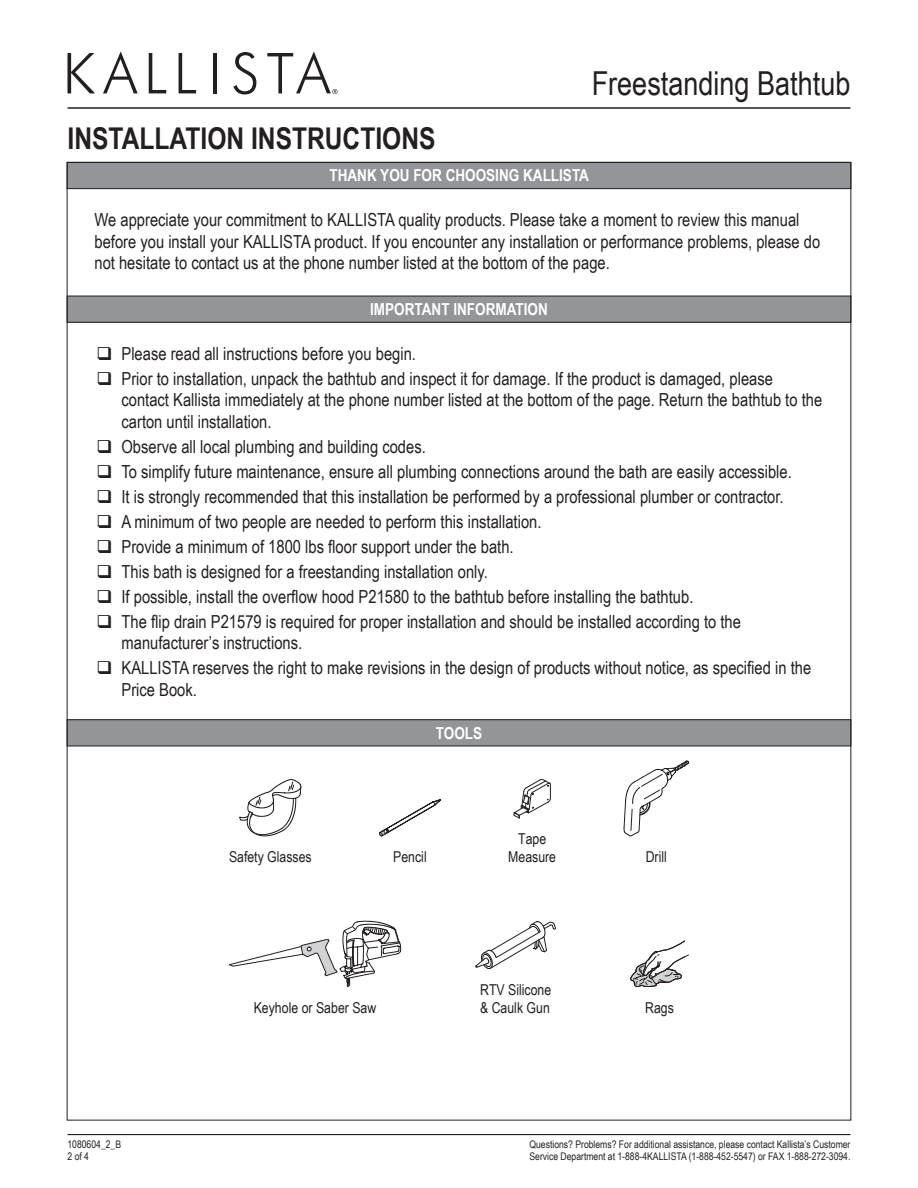
<style>
.page{position:relative;width:918px;height:1188px;background:#fff}
.page>*{position:absolute;margin:0;border:0;box-sizing:border-box;transform-origin:0 0}
.t1{font:33px "Arial Narrow";color:#231f20}
.t2{font:700 30px "Arial Narrow";color:#231f20}
.Install_Steps{font:18px/21.6px "Arial Narrow";color:#231f20}
.Body{font:18px/21.6px "Arial Narrow";color:#231f20}
.t3{font:700 16.5px "Arial Narrow";color:#fff}
.graphic{font:15px "Arial Narrow";color:#231f20}
.graphic-2{font:15px "Arial Narrow";color:#231e20}
.t4{font:10.5px/12.6px "Arial Narrow";color:#231f20}
</style>
<div class="page">
<svg style="left:68px;top:53px;width:27px;height:40px"></svg>
<svg style="left:103px;top:51px;width:35px;height:42px"></svg>
<svg style="left:149px;top:53px;width:17px;height:40px"></svg>
<svg style="left:179px;top:53px;width:17px;height:40px"></svg>
<hr style="left:213px;top:53px;width:4px;height:40px;background:#231f20">
<svg style="left:233px;top:52px;width:23px;height:42px"></svg>
<svg style="left:267px;top:51px;width:70px;height:43px"></svg>
<hr style="left:68px;top:107px;width:782px;height:2px;background:#231f20">
<hr style="left:68px;top:1134px;width:782px;height:1px;background:#231f20">
<div style="left:67px;top:162px;width:784px;height:27px;background:#939598"></div>
<div style="left:67px;top:162px;width:784px;height:27px;border:1px solid #231f20"></div>
<div style="left:67px;top:296px;width:784px;height:26px;background:#939598"></div>
<div style="left:67px;top:296px;width:784px;height:27px;border:1px solid #231f20"></div>
<div style="left:67px;top:720px;width:784px;height:26px;background:#939598"></div>
<div style="left:67px;top:719px;width:784px;height:27px;border:1px solid #231f20"></div>
<svg style="left:623px;top:761px;width:66px;height:76px"></svg>
<svg style="left:379px;top:799px;width:62px;height:38px"></svg>
<svg style="left:513px;top:779px;width:38px;height:40px"></svg>
<svg style="left:239px;top:779px;width:63px;height:58px"></svg>
<svg style="left:475px;top:921px;width:81px;height:48px"></svg>
<svg style="left:229px;top:920px;width:172px;height:67px"></svg>
<svg style="left:630px;top:941px;width:59px;height:46px"></svg>
<h2 class="t2" style="left:68px;top:115px;width:370px">INSTALLATION INSTRUCTIONS</h2>
<h1 class="t1" style="left:592px;top:59px;width:260px">Freestanding Bathtub</h1>
<p class="t3" style="left:329px;top:163px;width:261px">THANK YOU FOR CHOOSING KALLISTA</p>
<p class="Body" style="left:94px;top:208px;width:727px">We appreciate your commitment to KALLISTA quality products. Please take a moment to review this manual before you install your KALLISTA product. If you encounter any installation or performance problems, please do not hesitate to contact us at the phone number listed at the bottom of the page.</p>
<p class="t3" style="left:370px;top:297px;width:179px">IMPORTANT INFORMATION</p>
<p class="Install_Steps" style="left:122px;top:342px;width:296px">Please read all instructions before you begin.</p>
<p class="Install_Steps" style="left:122px;top:367px;width:702px">Prior to installation, unpack the bathtub and inspect it for damage. If the product is damaged, please contact Kallista immediately at the phone number listed at the bottom of the page. Return the bathtub to the carton until installation.</p>
<p class="Install_Steps" style="left:122px;top:435px;width:306px">Observe all local plumbing and building codes.</p>
<p class="Install_Steps" style="left:122px;top:460px;width:672px">To simplify future maintenance, ensure all plumbing connections around the bath are easily accessible.</p>
<p class="Install_Steps" style="left:122px;top:485px;width:664px">It is strongly recommended that this installation be performed by a professional plumber or contractor.</p>
<p class="Install_Steps" style="left:122px;top:510px;width:422px">A minimum of two people are needed to perform this installation.</p>
<p class="Install_Steps" style="left:122px;top:535px;width:394px">Provide a minimum of 1800 lbs floor support under the bath.</p>
<p class="Install_Steps" style="left:122px;top:560px;width:368px">This bath is designed for a freestanding installation only.</p>
<p class="Install_Steps" style="left:122px;top:585px;width:573px">If possible, install the overflow hood P21580 to the bathtub before installing the bathtub.</p>
<p class="Install_Steps" style="left:122px;top:610px;width:621px">The flip drain P21579 is required for proper installation and should be installed according to the manufacturer’s instructions.</p>
<p class="Install_Steps" style="left:122px;top:656px;width:691px">KALLISTA reserves the right to make revisions in the design of products without notice, as specified in the<br>Price Book.</p>
<p class="t3" style="left:436px;top:720px;width:48px">TOOLS</p>
<p class="graphic" style="left:518px;top:828px;width:30px">Tape</p>
<p class="graphic" style="left:229px;top:846px;width:84px">Safety Glasses</p>
<p class="graphic" style="left:508px;top:846px;width:49px">Measure</p>
<p class="graphic" style="left:393px;top:846px;width:35px">Pencil</p>
<p class="graphic" style="left:646px;top:846px;width:23px">Drill</p>
<p class="graphic" style="left:480px;top:979px;width:73px">RTV Silicone</p>
<p class="graphic" style="left:254px;top:997px;width:124px">Keyhole or Saber Saw</p>
<p class="graphic" style="left:480px;top:997px;width:71px">&amp; Caulk Gun</p>
<p class="graphic-2" style="left:645px;top:997px;width:30px">Rags</p>
<p class="t4" style="left:68px;top:1137px;width:55px">1080604_2_B<br>2 of 4</p>
<p class="t4" style="left:529px;top:1137px;width:323px">Questions? Problems? For additional assistance, please contact Kallista’s Customer<br>Service Department at 1-888-4KALLISTA (1-888-452-5547) or FAX 1-888-272-3094.</p>
</div>
